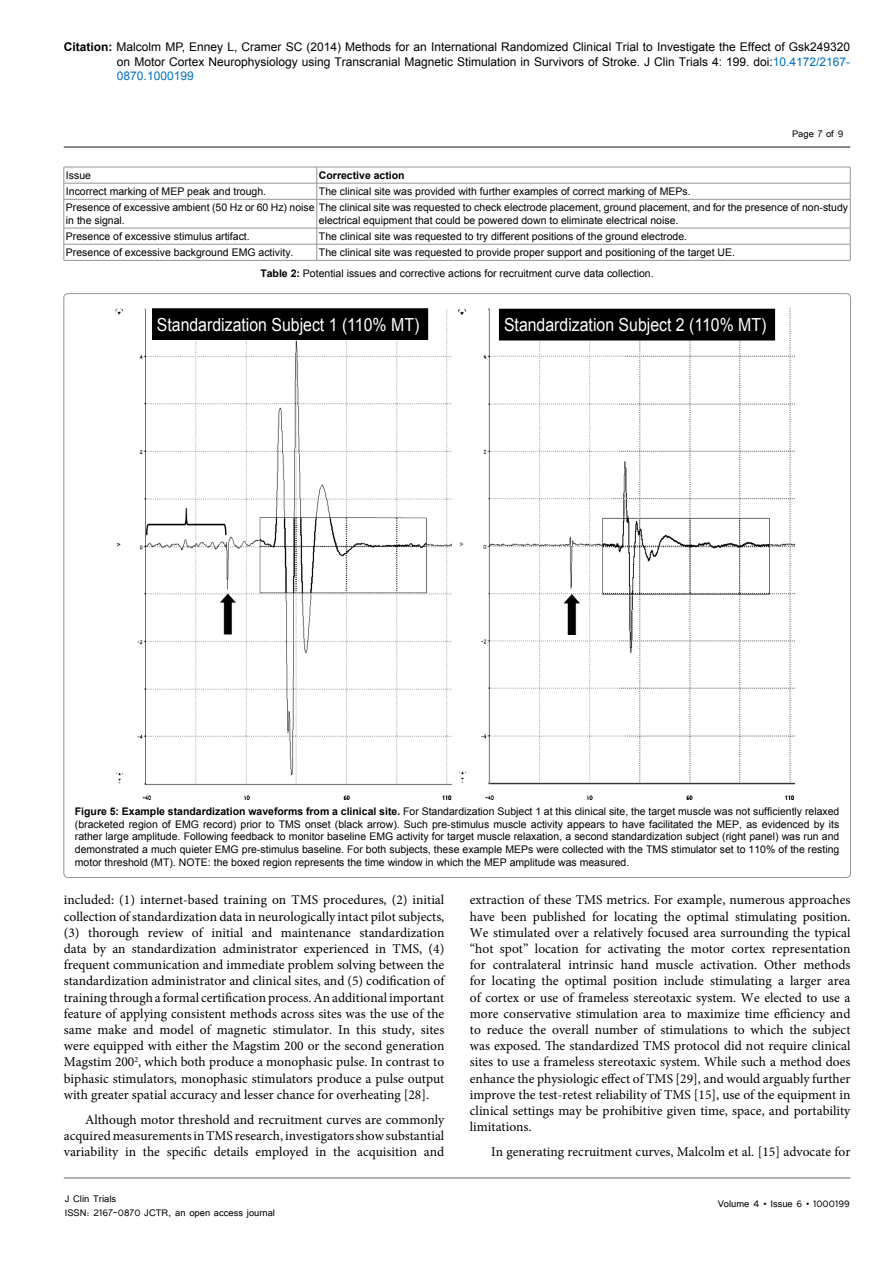
<style>
.page{position:relative;width:893px;height:1263px;background:#fff}
.page>*{position:absolute;margin:0;border:0;box-sizing:border-box;transform-origin:0 0}
.t1{font:18px "Arial";color:#fff;scale:.88 1}
.No_Spacing{font:13.5px/16.2px "Minion Pro";color:#000;text-align:justify}
.t2{font:12px/14.4px "Arial";color:#000;text-align:justify}
.t3{font:12px/14.4px "Tunga";color:#000}
.No_Spacing-2{font:10.5px/12.6px "Arial";color:#000}
.No_Spacing-3{font:700 10.5px "Arial";color:#000}
.s1{font-weight:700}
.s2{color:#0072bc}
</style>
<div class="page">
<hr style="left:64px;top:146px;width:786px;height:2px;background:#636466">
<hr style="left:64px;top:1178px;width:786px;height:1px;background:#636466">
<hr style="left:64px;top:167px;width:253px;height:1px;background:#939598">
<hr style="left:317px;top:167px;width:533px;height:1px;background:#939598">
<hr style="left:64px;top:183px;width:253px;height:1px;background:#939598">
<hr style="left:317px;top:183px;width:533px;height:1px;background:#939598">
<hr style="left:64px;top:199px;width:253px;height:1px;background:#939598">
<hr style="left:317px;top:199px;width:533px;height:1px;background:#939598">
<hr style="left:64px;top:228px;width:253px;height:1px;background:#939598">
<hr style="left:317px;top:228px;width:533px;height:1px;background:#939598">
<hr style="left:64px;top:244px;width:253px;height:1px;background:#939598">
<svg style="left:64px;top:167px;width:1px;height:93px"></svg>
<hr style="left:317px;top:244px;width:533px;height:1px;background:#939598">
<svg style="left:317px;top:167px;width:1px;height:93px"></svg>
<svg style="left:850px;top:167px;width:1px;height:93px"></svg>
<hr style="left:64px;top:260px;width:253px;height:1px;background:#939598">
<hr style="left:317px;top:260px;width:533px;height:1px;background:#939598">
<img style="left:115px;top:308px;width:679px;height:491px">
<div style="left:502px;top:314px;width:267px;height:24px;background:#000"></div>
<div style="left:155px;top:316px;width:271px;height:23px;background:#000"></div>
<p class="t2" style="left:117px;top:40px;width:735px;text-indent:-53px"><span class="s1">Citation:</span> Malcolm MP, Enney L, Cramer SC (2014) Methods for an International Randomized Clinical Trial to Investigate the Effect of Gsk249320 on Motor Cortex Neurophysiology using Transcranial Magnetic Stimulation in Survivors of Stroke. J Clin Trials 4: 199. doi:<span class="s2">10.4172/2167- 0870.1000199</span></p>
<p class="t3" style="left:792px;top:126px;width:53px">Page 7 of 9</p>
<p class="No_Spacing-2" style="left:66px;top:169px;width:27px">Issue</p>
<p class="No_Spacing-3" style="left:319px;top:168px;width:87px">Corrective action</p>
<p class="No_Spacing-2" style="left:66px;top:185px;width:202px">Incorrect marking of MEP peak and trough.</p>
<p class="No_Spacing-2" style="left:319px;top:185px;width:373px">The clinical site was provided with further examples of correct marking of MEPs.</p>
<p class="No_Spacing-2" style="left:66px;top:201px;width:784px">Presence of excessive ambient (50 Hz or 60 Hz) noise The clinical site was requested to check electrode placement, ground placement, and for the presence of non-study in the signal.</p>
<p class="No_Spacing-2" style="left:319px;top:214px;width:361px">electrical equipment that could be powered down to eliminate electrical noise.</p>
<p class="No_Spacing-2" style="left:66px;top:230px;width:185px">Presence of excessive stimulus artifact.</p>
<p class="No_Spacing-2" style="left:319px;top:230px;width:370px">The clinical site was requested to try different positions of the ground electrode.</p>
<p class="No_Spacing-2" style="left:66px;top:246px;width:229px">Presence of excessive background EMG activity.</p>
<p class="No_Spacing-2" style="left:319px;top:246px;width:418px">The clinical site was requested to provide proper support and positioning of the target UE.</p>
<p class="No_Spacing-2" style="left:260px;top:267px;width:395px"><span class="s1">Table 2:</span> Potential issues and corrective actions for recruitment curve data collection.</p>
<p class="t1" style="left:157px;top:312px;width:300px">Standardization Subject 1 (110% MT)</p>
<p class="t1" style="left:504px;top:312px;width:300px">Standardization Subject 2 (110% MT)</p>
<p class="No_Spacing-2" style="left:75px;top:805px;width:766px;text-align:justify"><span class="s1">Figure 5: Example standardization waveforms from a clinical site.</span> For Standardization Subject 1 at this clinical site, the target muscle was not sufficiently relaxed (bracketed region of EMG record) prior to TMS onset (black arrow). Such pre-stimulus muscle activity appears to have facilitated the MEP, as evidenced by its rather large amplitude. Following feedback to monitor baseline EMG activity for target muscle relaxation, a second standardization subject (right panel) was run and demonstrated a much quieter EMG pre-stimulus baseline. For both subjects, these example MEPs were collected with the TMS stimulator set to 110% of the resting motor threshold (MT). NOTE: the boxed region represents the time window in which the MEP amplitude was measured.</p>
<p class="No_Spacing" style="left:64px;top:892px;width:382px">included: (1) internet-based training on TMS procedures, (2) initial collection of standardization data in neurologically intact pilot subjects, (3) thorough review of initial and maintenance standardization data by an standardization administrator experienced in TMS, (4) frequent communication and immediate problem solving between the standardization administrator and clinical sites, and (5) codification of training through a formal certification process. An additional important feature of applying consistent methods across sites was the use of the same make and model of magnetic stimulator. In this study, sites were equipped with either the Magstim 200 or the second generation Magstim 200<sup>2</sup>, which both produce a monophasic pulse. In contrast to biphasic stimulators, monophasic stimulators produce a pulse output with greater spatial accuracy and lesser chance for overheating [28].</p>
<p class="No_Spacing" style="left:64px;top:1111px;width:382px;text-indent:21px">Although motor threshold and recruitment curves are commonly acquired measurements in TMS research, investigators show substantial variability in the specific details employed in the acquisition and</p>
<p class="t3" style="left:65px;top:1190px;width:212px">J Clin Trials<br>ISSN: 2167-0870 JCTR, an open access journal</p>
<p class="No_Spacing" style="left:470px;top:892px;width:382px">extraction of these TMS metrics. For example, numerous approaches have been published for locating the optimal stimulating position.<br>We stimulated over a relatively focused area surrounding the typical “hot spot” location for activating the motor cortex representation for contralateral intrinsic hand muscle activation. Other methods for locating the optimal position include stimulating a larger area of cortex or use of frameless stereotaxic system. We elected to use a more conservative stimulation area to maximize time efficiency and to reduce the overall number of stimulations to which the subject was exposed. The standardized TMS protocol did not require clinical sites to use a frameless stereotaxic system. While such a method does enhance the physiologic effect of TMS [29], and would arguably further improve the test-retest reliability of TMS [15], use of the equipment in clinical settings may be prohibitive given time, space, and portability limitations.</p>
<p class="No_Spacing" style="left:491px;top:1143px;width:361px">In generating recruitment curves, Malcolm et al. [15] advocate for</p>
<p class="t3" style="left:718px;top:1196px;width:134px">Volume 4 • Issue 6 • 1000199</p>
</div>
